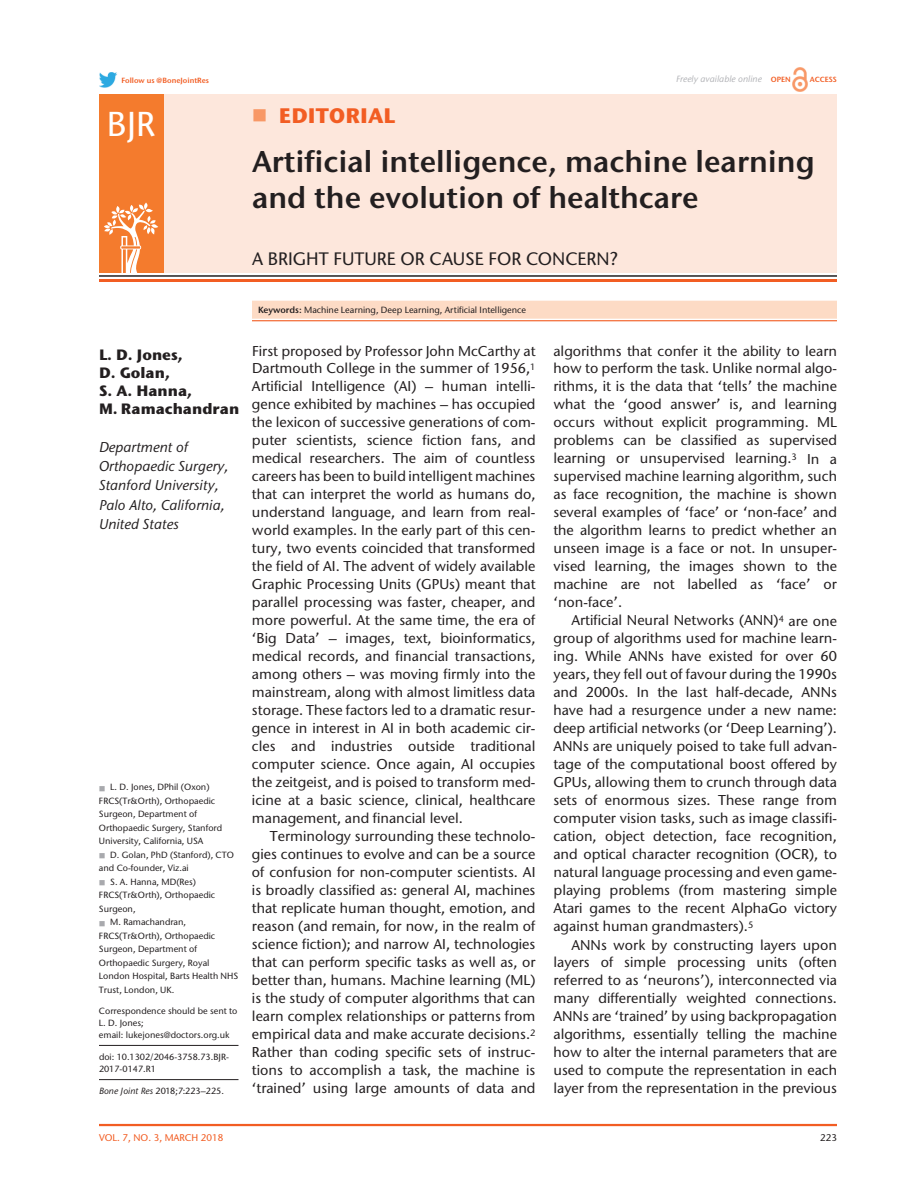
<style>
.page{position:relative;width:918px;height:1188px;background:#fff}
.page>*{position:absolute;margin:0;border:0;box-sizing:border-box;transform-origin:0 0}
.t1{font:500 34.5px "Stone Sans ITC Pro";color:#fff}
.t2{font:600 30px/36px "Stone Sans ITC Pro";color:#231f20}
.t3{font:700 21px "Stone Sans ITC Pro";color:#f25d23}
.t4{font:500 18px "Stone Sans ITC Pro";color:#231f20}
.t5{font:700 15px/18px "Stone Sans ITC Pro";color:#231f20}
.t6{font:500 14.25px/18px "Stone Sans ITC Pro";color:#231f20;text-align:justify}
.t7{font:italic 500 14.25px/19.5px "Stone Sans ITC Pro";color:#231f20}
.t8{font:500 9.75px "Stone Sans ITC Pro";color:#f25d23}
.t9{font:500 9.75px "Stone Sans ITC Pro";color:#231f20}
.t10{font:500 9px/13.5px "Stone Sans ITC Pro";color:#231f20}
.t11{font:italic 500 9px "Stone Sans ITC Pro";color:#b2b3b7}
.t12{font:600 7.5px "Stone Sans ITC Pro";color:#f25d23}
.s1{font-weight:600;font-style:normal;font-size:7.5px;color:#f25d23}
.s2{font-style:italic}
.s3{font-weight:600}
</style>
<div class="page">
<img style="left:793px;top:68px;width:15px;height:23px">
<div style="left:99px;top:94px;width:738px;height:179px;background:#fde7dc"></div>
<div style="left:99px;top:94px;width:64px;height:179px;background:#f47b2d"></div>
<svg style="left:104px;top:203px;width:54px;height:70px"></svg>
<hr style="left:99px;top:275px;width:738px;height:2px;background:#231f20">
<hr style="left:99px;top:279px;width:738px;height:3px;background:#f25d23">
<hr style="left:99px;top:1124px;width:738px;height:2px;background:#f25d23">
<div style="left:252px;top:301px;width:585px;height:18px;background:#fddbc5"></div>
<hr style="left:252px;top:320px;width:585px;height:1px;background:#f25d23">
<hr style="left:99px;top:1079px;width:139px;height:1px;background:#231f20">
<hr style="left:99px;top:1045px;width:139px;height:1px;background:#231f20">
<img style="left:99px;top:72px;width:18px;height:16px">
<p class="t12" style="left:121px;top:75px;width:89px">Follow us @BoneJointRes</p>
<h1 class="t1" style="left:107px;top:103px;width:50px">BJR</h1>
<h3 class="t3" style="left:279px;top:102px;width:118px">Editorial</h3>
<p class="t11" style="left:676px;top:73px;width:116px">Freely available online <span class="s1">open</span></p>
<p class="t12" style="left:810px;top:75px;width:29px">Access</p>
<h2 class="t2" style="left:252px;top:143px;width:564px">Artificial intelligence, machine learning and the evolution of healthcare</h2>
<p class="t4" style="left:252px;top:247px;width:26px">a brig</p>
<p class="t4" style="left:306px;top:247px;width:39px">ht futur</p>
<p class="t4" style="left:387px;top:247px;width:233px">e or cause for concern?</p>
<p class="t5" style="left:99px;top:346px;width:142px">L. D. Jones,<br>D. Golan,<br>S. A. Hanna,<br>M. Ramachandran</p>
<p class="t7" style="left:99px;top:437px;width:131px">Department of<br>Orthopaedic Surgery,<br>Stanford University,<br>Palo Alto, California,<br>United States</p>
<p class="t10" style="left:99px;top:780px;width:125px;text-indent:11px">L. D. Jones, DPhil (Oxon)<br>FRCS(Tr&amp;Orth), Orthopaedic<br>Surgeon, Department of<br>Orthopaedic Surgery, Stanford<br>University, California, USA</p>
<p class="t10" style="left:110px;top:848px;width:124px">D. Golan, PhD (Stanford), CTO</p>
<p class="t10" style="left:99px;top:861px;width:91px">and Co-founder, Viz.ai</p>
<p class="t10" style="left:110px;top:875px;width:87px">S. A. Hanna, MD(Res)</p>
<p class="t10" style="left:99px;top:888px;width:118px">FRCS(Tr&amp;Orth), Orthopaedic</p>
<p class="t10" style="left:99px;top:902px;width:38px">Surgeon,</p>
<p class="t10" style="left:110px;top:915px;width:77px">M. Ramachandran,</p>
<p class="t10" style="left:99px;top:929px;width:118px">FRCS(Tr&amp;Orth), Orthopaedic</p>
<p class="t10" style="left:99px;top:942px;width:100px">Surgeon, Department of</p>
<p class="t10" style="left:99px;top:956px;width:112px">Orthopaedic Surgery, Royal</p>
<p class="t10" style="left:99px;top:969px;width:135px">London Hospital, Barts Health NHS</p>
<p class="t10" style="left:99px;top:983px;width:77px">Trust, London, UK.</p>
<p class="t10" style="left:99px;top:1004px;width:140px;line-height:12px">Correspondence should be sent to<br>L. D. Jones;<br>email: lukejones@doctors.org.uk</p>
<p class="t10" style="left:99px;top:1051px;width:131px;line-height:12px">doi: 10.1302/2046-3758.73.BJR-<br>2017-0147.R1</p>
<p class="t10" style="left:99px;top:1084px;width:126px"><span class="s2">Bone Joint Res</span> 2018;7:223–225.</p>
<p class="t10" style="left:258px;top:303px;width:270px"><span class="s3">Keywords:</span> Machine Learning, Deep Learning, Artificial Intelligence</p>
<p class="t6" style="left:252px;top:341px;width:285px">First proposed by Professor John McCarthy at Dartmouth College in the summer of 1956,<sup>1<br></sup>Artificial Intelligence (AI) – human intelli&shy;gence exhibited by machines – has occupied the lexicon of successive generations of com&shy;puter scientists, science fiction fans, and medical researchers. The aim of countless careers has been to build intelligent machines that can interpret the world as humans do, understand language, and learn from real&shy;world examples. In the early part of this cen&shy;tury, two events coincided that transformed the field of AI. The advent of widely available Graphic Processing Units (GPUs) meant that parallel processing was faster, cheaper, and more powerful. At the same time, the era of ‘Big Data’ – images, text, bioinformatics, medical records, and financial transactions, among others – was moving firmly into the mainstream, along with almost limitless data storage. These factors led to a dramatic resur&shy;gence in interest in AI in both academic cir&shy;cles and industries outside traditional computer science. Once again, AI occupies the zeitgeist, and is poised to transform med&shy;icine at a basic science, clinical, healthcare management, and financial level.</p>
<p class="t6" style="left:252px;top:827px;width:285px;text-indent:18px">Terminology surrounding these technolo&shy;gies continues to evolve and can be a source of confusion for non-computer scientists. AI is broadly classified as: general AI, machines that replicate human thought, emotion, and reason (and remain, for now, in the realm of science fiction); and narrow AI, technologies that can perform specific tasks as well as, or better than, humans. Machine learning (ML) is the study of computer algorithms that can learn complex relationships or patterns from empirical data and make accurate decisions.<sup>2<br></sup>Rather than coding specific sets of instruc&shy;tions to accomplish a task, the machine is ‘trained’ using large amounts of data and</p>
<p class="t6" style="left:553px;top:341px;width:285px">algorithms that confer it the ability to learn how to perform the task. Unlike normal algo&shy;rithms, it is the data that ‘tells’ the machine what the ‘good answer’ is, and learning occurs without explicit programming. ML problems can be classified as supervised learning or unsupervised learning.<sup>3</sup> In a supervised machine learning algorithm, such as face recognition, the machine is shown several examples of ‘face’ or ‘non-face’ and the algorithm learns to predict whether an unseen image is a face or not. In unsuper&shy;vised learning, the images shown to the machine are not labelled as ‘face’ or ‘non-face’.</p>
<p class="t6" style="left:553px;top:611px;width:285px;text-indent:18px">Artificial Neural Networks (ANN)<sup>4</sup> are one group of algorithms used for machine learn&shy;ing. While ANNs have existed for over 60 years, they fell out of favour during the 1990s and 2000s. In the last half-decade, ANNs have had a resurgence under a new name: deep artificial networks (or ‘Deep Learning’).<br>ANNs are uniquely poised to take full advan&shy;tage of the computational boost offered by GPUs, allowing them to crunch through data sets of enormous sizes. These range from computer vision tasks, such as image classifi&shy;cation, object detection, face recognition, and optical character recognition (OCR), to natural language processing and even game&shy;playing problems (from mastering simple Atari games to the recent AlphaGo victory against human grandmasters).<sup>5</sup></p>
<p class="t6" style="left:554px;top:935px;width:285px;text-indent:18px">ANNs work by constructing layers upon layers of simple processing units (often referred to as ‘neurons’), interconnected via many differentially weighted connections.<br>ANNs are ‘trained’ by using backpropagation algorithms, essentially telling the machine how to alter the internal parameters that are used to compute the representation in each layer from the representation in the previous</p>
<p class="t8" style="left:99px;top:1132px;width:126px">vol. 7, NO. 3, March 2018</p>
<p class="t9" style="left:820px;top:1132px;width:18px">223</p>
</div>
